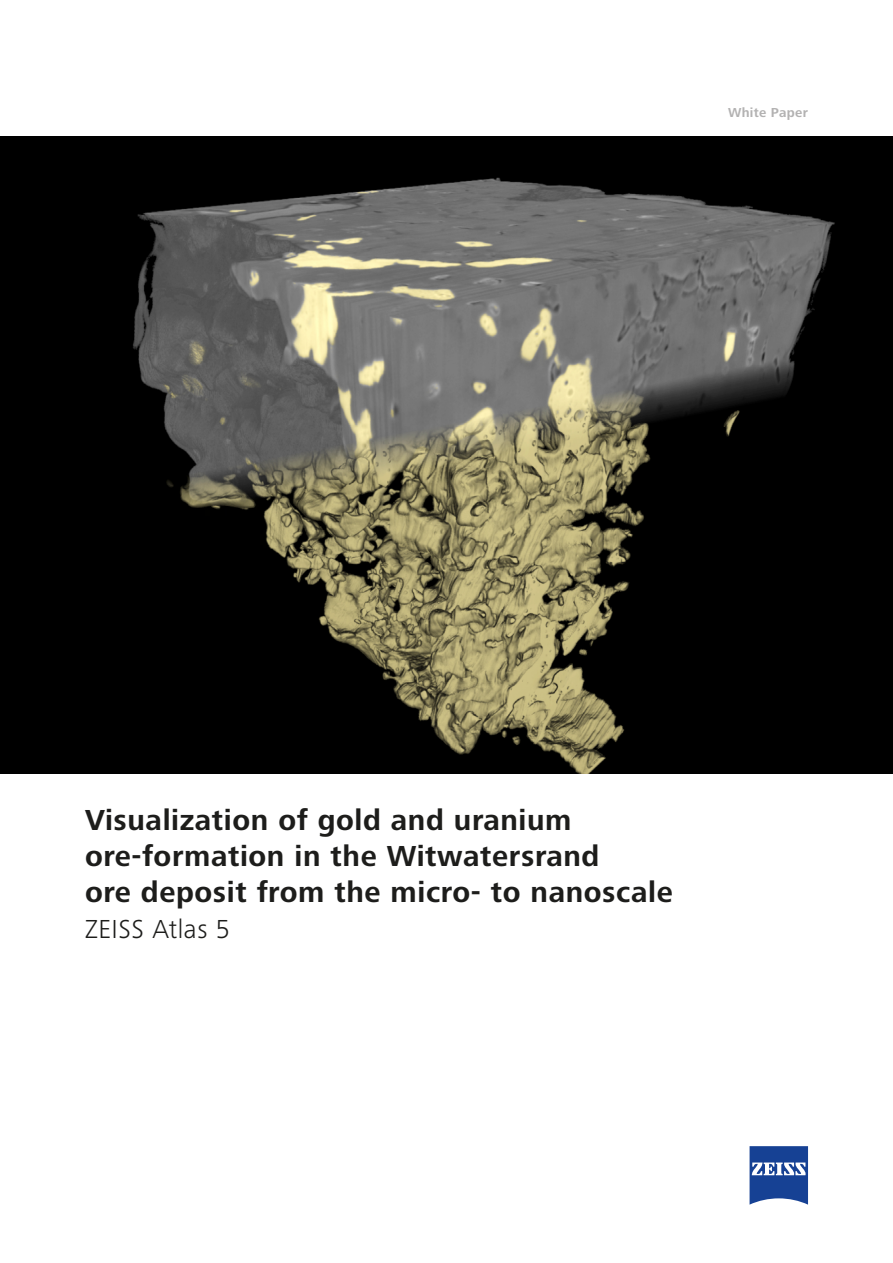
<style>
.page{position:relative;width:893px;height:1263px;background:#fff}
.page>*{position:absolute;margin:0;border:0;box-sizing:border-box;transform-origin:0 0}
.t1{font:700 30px/36px "Zeiss Frutiger Next Pro";letter-spacing:.02em;color:#1d1d1b}
.t2{font:300 27px "Zeiss Frutiger Next Pro";letter-spacing:.02em;color:#1d1d1b}
.t3{font:700 13.5px "Zeiss Frutiger Next Pro";letter-spacing:.02em;color:#b3b2b2}
</style>
<div class="page">
<img style="left:0;top:136px;width:893px;height:638px">
<svg style="left:750px;top:1146px;width:58px;height:58px;background:#4164a8"></svg>
<p class="t3" style="left:728px;top:105px;width:81px">White Paper</p>
<p class="t1" style="left:85px;top:802px;width:589px">Visualization of gold and uranium ore-formation in the Witwatersrand<br>ore deposit from the micro- to nanoscale</p>
<p class="t2" style="left:85px;top:913px;width:146px">ZEISS Atlas 5</p>
</div>
